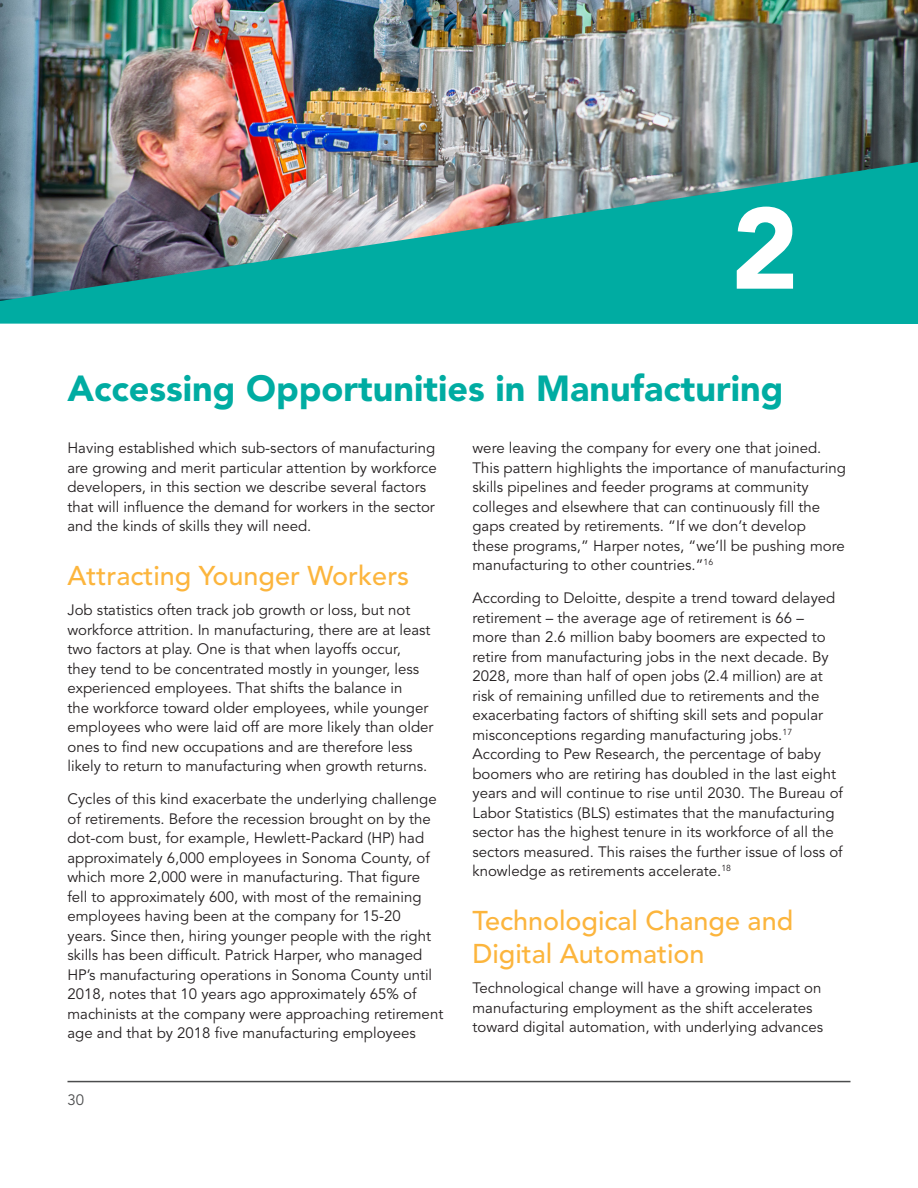
<style>
.page{position:relative;width:918px;height:1188px;background:#fff}
.page>*{position:absolute;margin:0;border:0;box-sizing:border-box;transform-origin:0 0}
.Chapter_Number{font:900 114px "Avenir LT Std";color:#fff}
.Heading_1{font:900 36px "Avenir LT Std";color:#00aca2}
.Heading_2{font:500 27px/33px "Avenir LT Std";color:#fcb53d}
.Spotlight_Insight_Bo{font:15px/19.5px "Avenir LT Std";color:#231f20}
.t1{font:15px "Avenir LT Std";color:#4b4c4d}
</style>
<div class="page">
<hr style="left:68px;top:1081px;width:782px;height:1px;background:#4b4c4d">
<img style="left:0;top:0;width:918px;height:162px">
<img style="left:0;top:162px;width:918px;height:162px">
<p class="Chapter_Number" style="left:731px;top:180px;width:69px">2</p>
<p class="Heading_1" style="left:68px;top:366px;width:718px">Accessing Opportunities in Manufacturing</p>
<p class="Spotlight_Insight_Bo" style="left:68px;top:439px;width:371px">Having established which sub-sectors of manufacturing are growing and merit particular attention by workforce developers, in this section we describe several factors that will influence the demand for workers in the sector and the kinds of skills they will need.</p>
<p class="Heading_2" style="left:68px;top:560px;width:343px">Attracting Younger Workers</p>
<p class="Spotlight_Insight_Bo" style="left:68px;top:601px;width:368px">Job statistics often track job growth or loss, but not workforce attrition. In manufacturing, there are at least two factors at play. One is that when layoffs occur,<br>they tend to be concentrated mostly in younger, less experienced employees. That shifts the balance in<br>the workforce toward older employees, while younger employees who were laid off are more likely than older ones to find new occupations and are therefore less likely to return to manufacturing when growth returns.</p>
<p class="Spotlight_Insight_Bo" style="left:68px;top:790px;width:377px">Cycles of this kind exacerbate the underlying challenge of retirements. Before the recession brought on by the dot-com bust, for example, Hewlett-Packard (HP) had approximately 6,000 employees in Sonoma County, of which more 2,000 were in manufacturing. That figure fell to approximately 600, with most of the remaining employees having been at the company for 15-20 years. Since then, hiring younger people with the right skills has been difficult. Patrick Harper, who managed HP’s manufacturing operations in Sonoma County until 2018, notes that 10 years ago approximately 65% of machinists at the company were approaching retirement age and that by 2018 five manufacturing employees</p>
<p class="Spotlight_Insight_Bo" style="left:472px;top:439px;width:375px">were leaving the company for every one that joined.<br>This pattern highlights the importance of manufacturing skills pipelines and feeder programs at community colleges and elsewhere that can continuously fill the gaps created by retirements. “If we don’t develop these programs,” Harper notes, “we’ll be pushing more manufacturing to other countries.”<sup>16</sup></p>
<p class="Spotlight_Insight_Bo" style="left:472px;top:589px;width:372px">According to Deloitte, despite a trend toward delayed retirement – the average age of retirement is 66 –<br>more than 2.6 million baby boomers are expected to retire from manufacturing jobs in the next decade. By 2028, more than half of open jobs (2.4 million) are at risk of remaining unfilled due to retirements and the exacerbating factors of shifting skill sets and popular misconceptions regarding manufacturing jobs.<sup>17<br></sup>According to Pew Research, the percentage of baby boomers who are retiring has doubled in the last eight years and will continue to rise until 2030. The Bureau of Labor Statistics (BLS) estimates that the manufacturing sector has the highest tenure in its workforce of all the sectors measured. This raises the further issue of loss of knowledge as retirements accelerate.<sup>18</sup></p>
<p class="Heading_2" style="left:472px;top:905px;width:322px">Technological Change and<br>Digital Automation</p>
<p class="Spotlight_Insight_Bo" style="left:472px;top:979px;width:352px">Technological change will have a growing impact on manufacturing employment as the shift accelerates toward digital automation, with underlying advances</p>
<p class="t1" style="left:68px;top:1091px;width:18px">30</p>
</div>
